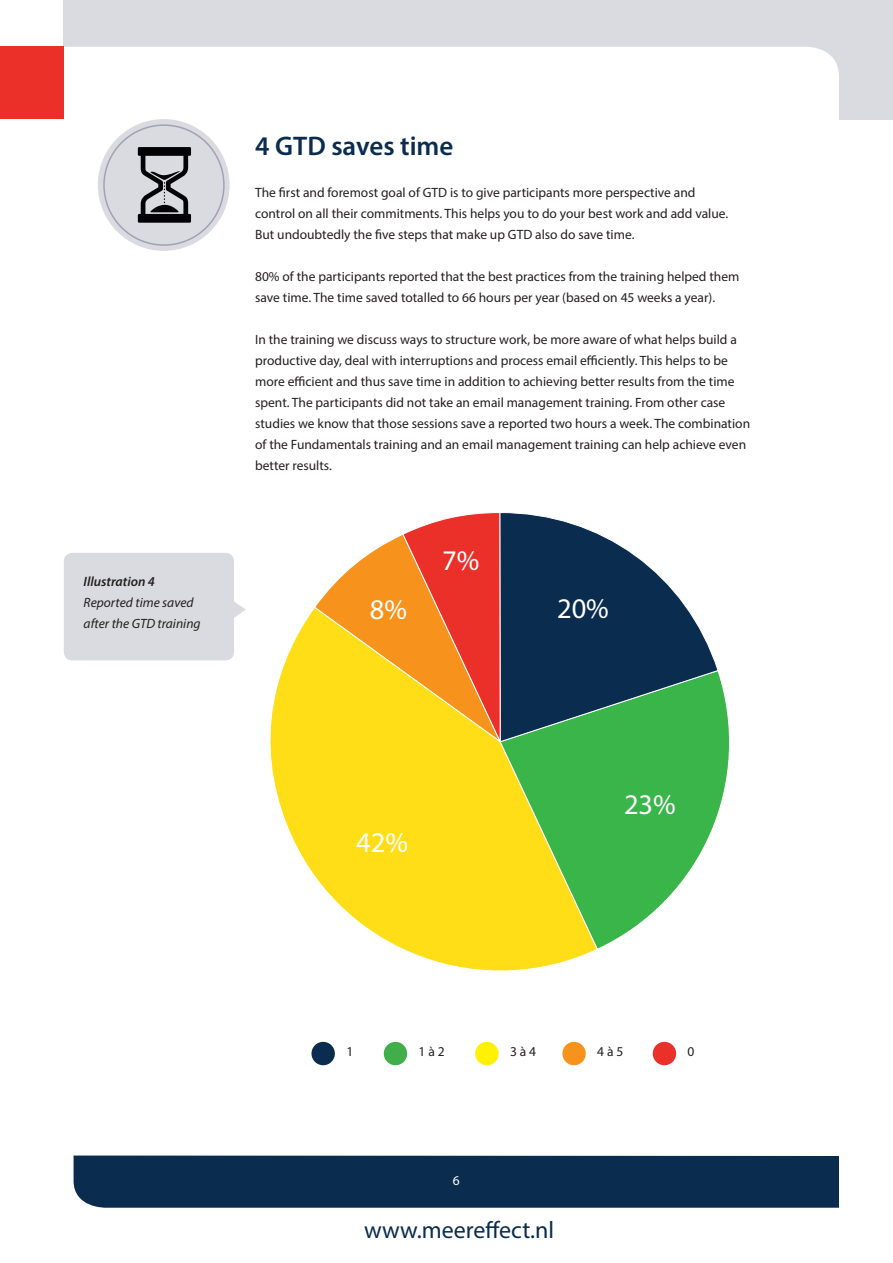
<style>
.page{position:relative;width:893px;height:1263px;background:#fff}
.page>*{position:absolute;margin:0;border:0;box-sizing:border-box;transform-origin:0 0}
.t1{font:28.5px "Myriad Pro";color:#fff}
.t2{font:600 27px "Myriad Pro";color:#0a2c4e}
.t3{font:24px "Myriad Pro";color:#0a2c4e}
.t4{font:13.5px/21px "Myriad Pro";color:#231f20}
.t5{font:italic 13.5px/21px "Myriad Pro";color:#231f20}
.t6{font:italic 600 13.5px "Myriad Pro";color:#231f20}
.t7{font:13.5px "Myriad Pro";color:#fff}
</style>
<div class="page">
<div style="left:64px;top:0;width:829px;height:119px;background:#dadbe1"></div>
<div style="left:64px;top:47px;width:775px;height:81px;background:#fff"></div>
<div style="left:0;top:47px;width:64px;height:72px;background:#eb2f29"></div>
<div style="left:74px;top:1155px;width:765px;height:53px;background:#0a2c4e"></div>
<svg style="left:270px;top:610px;width:326px;height:361px"></svg>
<svg style="left:499px;top:674px;width:231px;height:276px"></svg>
<svg style="left:501px;top:512px;width:218px;height:231px"></svg>
<svg style="left:313px;top:512px;width:188px;height:231px;background:#f79f3f"></svg>
<div style="left:64px;top:553px;width:170px;height:107px;background:#dadbe1;border-radius:9px"></div>
<svg style="left:234px;top:602px;width:12px;height:16px"></svg>
<div style="left:311px;top:1042px;width:24px;height:23px;background:#0a2c4e;border-radius:50%"></div>
<div style="left:384px;top:1042px;width:23px;height:23px;background:#40ae49;border-radius:50%"></div>
<div style="left:475px;top:1042px;width:24px;height:23px;background:#fff101;border-radius:50%"></div>
<div style="left:562px;top:1042px;width:24px;height:23px;background:#f7931d;border-radius:50%"></div>
<div style="left:653px;top:1042px;width:23px;height:23px;background:#eb2f29;border-radius:50%"></div>
<hr style="left:892px;top:47px;width:1px;height:72px;background:#eb2f29">
<div style="left:98px;top:119px;width:132px;height:132px;background:#dadbe1;border-radius:50%"></div>
<div style="left:103px;top:124px;width:122px;height:122px;border:2px solid #a0a2b2;border-radius:50%"></div>
<svg style="left:138px;top:147px;width:53px;height:76px"></svg>
<p class="t6" style="left:84px;top:572px;width:73px">Illustration 4</p>
<p class="t5" style="left:84px;top:591px;width:119px">Reported time saved after the GTD training</p>
<h2 class="t2" style="left:255px;top:129px;width:200px">4 GTD saves time</h2>
<p class="t4" style="left:255px;top:182px;width:475px">The first and foremost goal of GTD is to give participants more perspective and control on all their commitments. This helps you to do your best work and add value.<br>But undoubtedly the five steps that make up GTD also do save time.</p>
<p class="t4" style="left:255px;top:266px;width:486px">80% of the participants reported that the best practices from the training helped them save time. The time saved totalled to 66 hours per year (based on 45 weeks a year).</p>
<p class="t4" style="left:255px;top:329px;width:496px">In the training we discuss ways to structure work, be more aware of what helps build a productive day, deal with interruptions and process email efficiently. This helps to be more efficient and thus save time in addition to achieving better results from the time spent. The participants did not take an email management training. From other case studies we know that those sessions save a reported two hours a week. The combination of the Fundamentals training and an email management training can help achieve even better results.</p>
<h1 class="t1" style="left:370px;top:592px;width:39px">8%</h1>
<h1 class="t1" style="left:442px;top:543px;width:39px">7%</h1>
<h1 class="t1" style="left:557px;top:591px;width:53px">20%</h1>
<h1 class="t1" style="left:356px;top:824px;width:53px">42%</h1>
<h1 class="t1" style="left:624px;top:787px;width:53px">23%</h1>
<p class="t4" style="left:346px;top:1040px;width:8px">1</p>
<p class="t4" style="left:419px;top:1040px;width:28px">1 à 2</p>
<p class="t4" style="left:510px;top:1040px;width:28px">3 à 4</p>
<p class="t4" style="left:597px;top:1040px;width:28px">4 à 5</p>
<p class="t4" style="left:688px;top:1040px;width:8px">0</p>
<p class="t7" style="left:453px;top:1172px;width:8px">6</p>
<h3 class="t3" style="left:364px;top:1215px;width:191px">www.meereffect.nl</h3>
</div>
